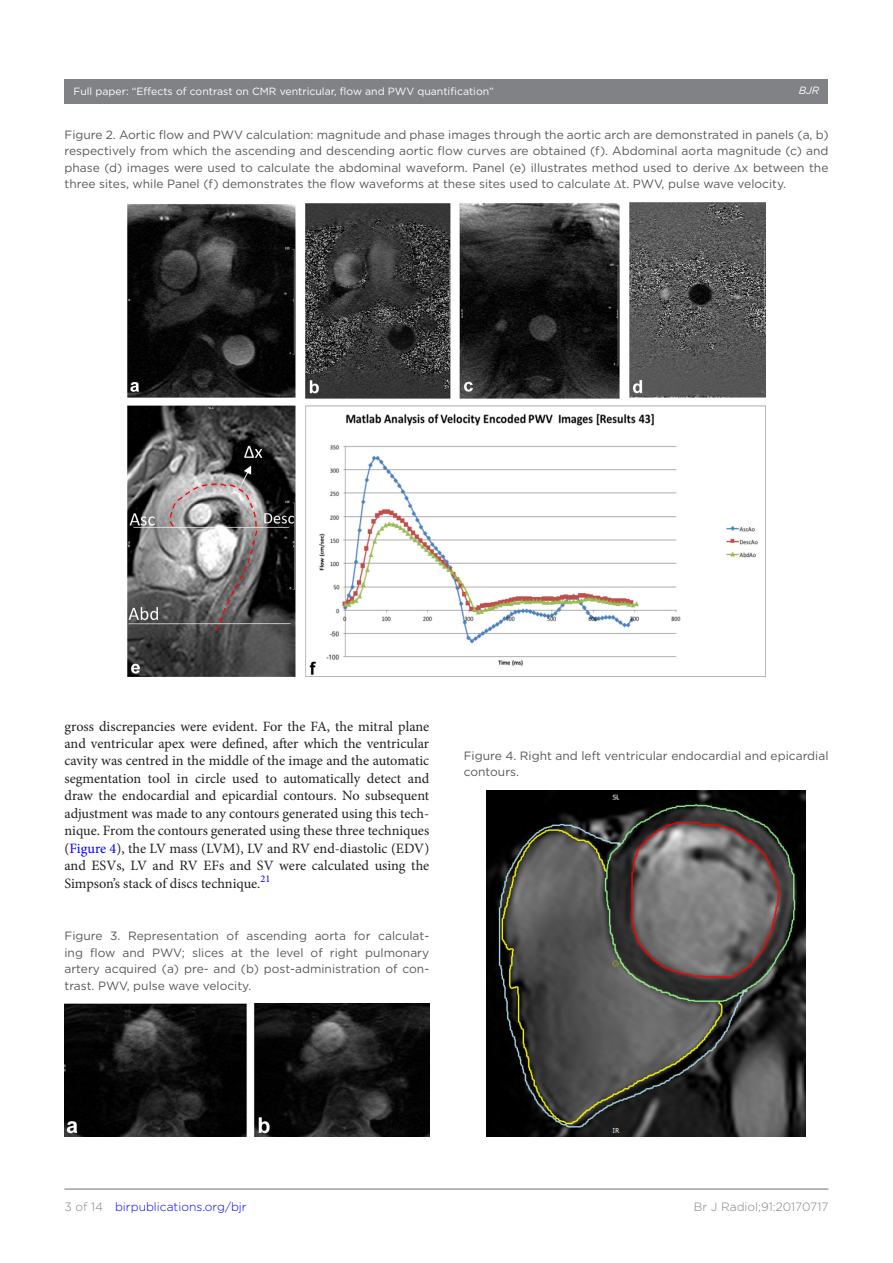
<style>
.page{position:relative;width:893px;height:1263px;background:#fff}
.page>*{position:absolute;margin:0;border:0;box-sizing:border-box;transform-origin:0 0}
.t1{font:14.25px/17.4px "Minion Pro";color:#231f20;text-align:justify}
.t2{font:12px/16.5px "Gotham";color:#57585a;text-align:justify}
.t3{font:300 12px "Gotham";color:#00f}
.t4{font:300 12px "Gotham";color:#808285}
.t5{font:10.5px "Gotham";color:#fff}
.t6{font:italic 10.5px "Gotham";color:#fff}
.s1{color:#00f}
.s2{color:#808285}
</style>
<div class="page">
<hr style="left:64px;top:1188px;width:764px;height:2px;background:#808285">
<div style="left:64px;top:79px;width:764px;height:24px;background:#808285"></div>
<img style="left:127px;top:202px;width:638px;height:475px">
<img style="left:64px;top:1004px;width:365px;height:132px">
<img style="left:487px;top:790px;width:318px;height:346px">
<p class="t5" style="left:74px;top:85px;width:422px">Full paper: “Effects of contrast on CMR ventricular, flow and PWV quantification”</p>
<p class="t6" style="left:799px;top:85px;width:22px">BJR</p>
<p class="t2" style="left:64px;top:126px;width:765px">Figure 2. Aortic flow and PWV calculation: magnitude and phase images through the aortic arch are demonstrated in panels (a, b) respectively from which the ascending and descending aortic flow curves are obtained (f). Abdominal aorta magnitude (c) and phase (d) images were used to calculate the abdominal waveform. Panel (e) illustrates method used to derive ∆x between the three sites, while Panel (f) demonstrates the flow waveforms at these sites used to calculate ∆t. PWV, pulse wave velocity.</p>
<p class="t1" style="left:64px;top:717px;width:366px">gross discrepancies were evident. For the FA, the mitral plane and ventricular apex were defined, after which the ventricular cavity was centred in the middle of the image and the automatic segmentation tool in circle used to automatically detect and draw the endocardial and epicardial contours. No subsequent adjustment was made to any contours generated using this tech&shy;nique. From the contours generated using these three techniques (<span class="s1">Figure 4</span>), the LV mass (LVM), LV and RV end-diastolic (EDV) and ESVs, LV and RV EFs and SV were calculated using the Simpson’s stack of discs technique.<sup>21</sup></p>
<p class="t2" style="left:64px;top:928px;width:366px">Figure 3. Representation of ascending aorta for calculat&shy;ing flow and PWV; slices at the level of right pulmonary artery acquired (a) pre- and (b) post-administration of con&shy;trast. PWV, pulse wave velocity.</p>
<p class="t2" style="left:464px;top:747px;width:366px">Figure 4. Right and left ventricular endocardial and epicardial contours.</p>
<p class="t3" style="left:64px;top:1199px;width:184px"><span class="s2">3 of 14</span> birpublications.org/bjr</p>
<p class="t4" style="left:694px;top:1199px;width:136px">Br J Radiol;91:20170717</p>
</div>
